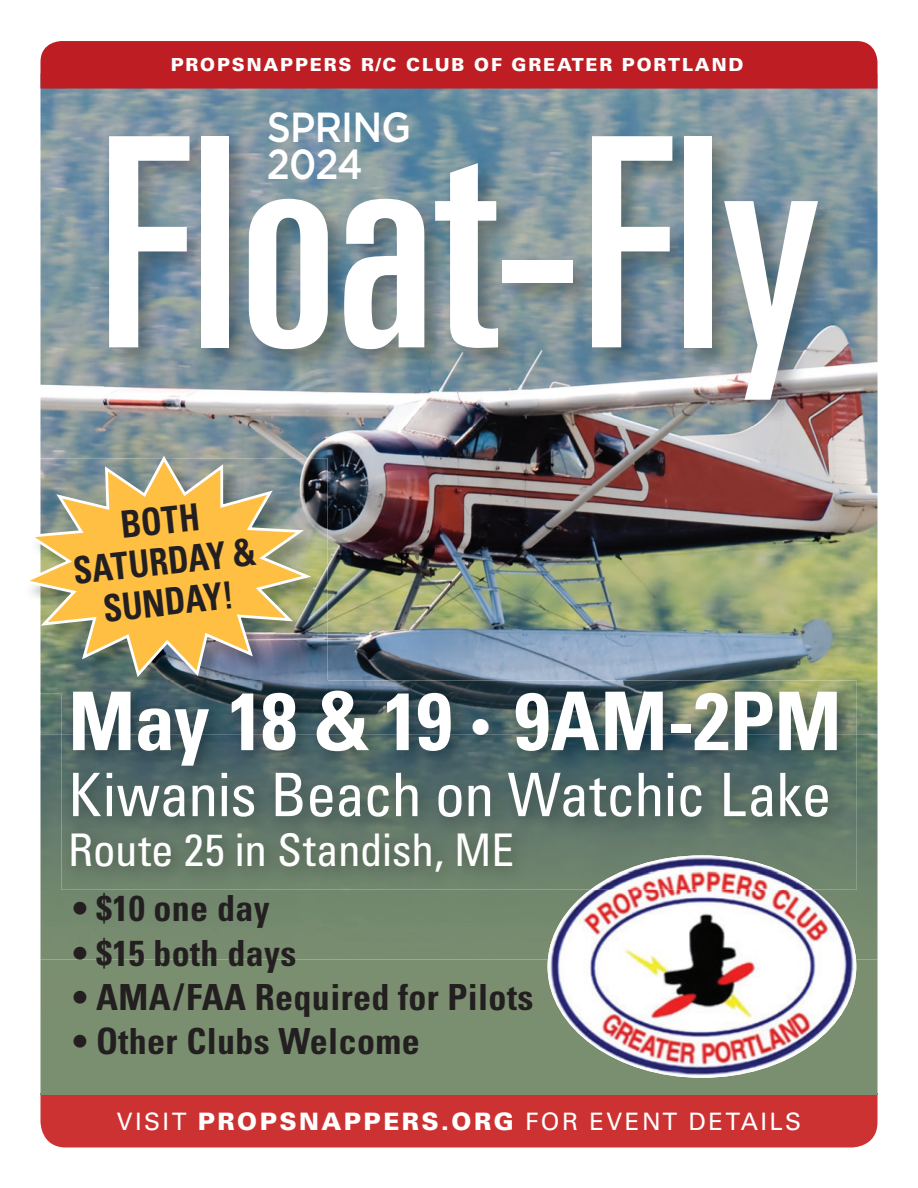
<style>
.page{position:relative;width:918px;height:1188px;background:#fff}
.page>*{position:absolute;margin:0;border:0;box-sizing:border-box;transform-origin:0 0}
.t1{font:292.5px "Univers LT Pro Ult Cond";color:#fff}
.t2{font:700 condensed 81px "Univers LT Pro";letter-spacing:-.01em;color:#fff}
.t3{font:condensed 60px "Univers LT Pro";letter-spacing:-.01em;color:#fff}
.t4{font:condensed 45px "Univers LT Pro";letter-spacing:-.005em;color:#fff}
.t5{font:500 42px/37.5px "Gotham";letter-spacing:-.02em;color:#fff;scale:.9 1}
.t6{font:700 condensed 37.5px/40.5px "Univers LT Pro";color:#231f20;text-align:center;scale:.9 1}
.t7{font:700 condensed 36px "Univers LT Pro";letter-spacing:.01em;color:#231f20}
.t8{font:24px "Univers LT Pro 55 Roman";letter-spacing:.1em;color:#fff}
.t9{font:900 18px "Univers LT Pro 75";letter-spacing:.1em;color:#fff}
.s1{font-weight:300;font-size:45px}
.s2{font-family:"Univers LT Pro 75";font-weight:900}
</style>
<div class="page">
<img style="left:40px;top:89px;width:838px;height:645px">
<img style="left:105px;top:131px;width:738px;height:294px">
<div style="left:40px;top:1095px;width:838px;height:53px;background:#cd3232"></div>
<div style="left:40px;top:41px;width:838px;height:48px;background:#be1e23"></div>
<div style="left:40px;top:959px;width:838px;height:135px;background:#7a8e70"></div>
<img style="left:40px;top:734px;width:52px;height:225px">
<img style="left:856px;top:734px;width:22px;height:225px">
<hr style="left:40px;top:1094px;width:838px;height:1px;background:#7a8e70">
<img style="left:548px;top:890px;width:308px;height:188px">
<img style="left:40px;top:458px;width:288px;height:236px">
<img style="left:30px;top:455px;width:286px;height:225px">
<img style="left:62px;top:681px;width:795px;height:209px">
<img style="left:590px;top:855px;width:223px;height:35px">
<img style="left:62px;top:681px;width:266px;height:13px">
<p class="t9" style="left:171px;top:52px;width:574px">PROPSNAPPERS R/C CLUB OF GREATER PORTLAND</p>
<p class="t5" style="left:267px;top:108px;width:162px">SPRING<br>2024</p>
<h1 class="t1" style="left:98px;top:42px;width:723px">Float-Fly</h1>
<p class="t6" style="left:67px;top:510px;width:205px;rotate:-6deg">BOTH<br>SATURDAY &amp;<br>SUNDAY!</p>
<h2 class="t2" style="left:68px;top:672px;width:775px">May 18 &amp; 19 <span class="s1">•</span> 9AM-2PM</h2>
<h3 class="t3" style="left:68px;top:757px;width:765px">Kiwanis Beach on Watchic Lake</h3>
<p class="t4" style="left:68px;top:821px;width:447px">Route 25 in Standish, ME</p>
<p class="t7" style="left:72px;top:887px;width:199px">• $10 one day</p>
<p class="t7" style="left:72px;top:931px;width:226px">• $15 both days</p>
<p class="t7" style="left:72px;top:975px;width:463px">• AMA/FAA Required for Pilots</p>
<p class="t7" style="left:72px;top:1019px;width:349px">• Other Clubs Welcome</p>
<p class="t8" style="left:117px;top:1105px;width:686px">VISIT <span class="s2">PROPSNAPPERS.ORG</span> FOR EVENT DETAILS</p>
</div>
